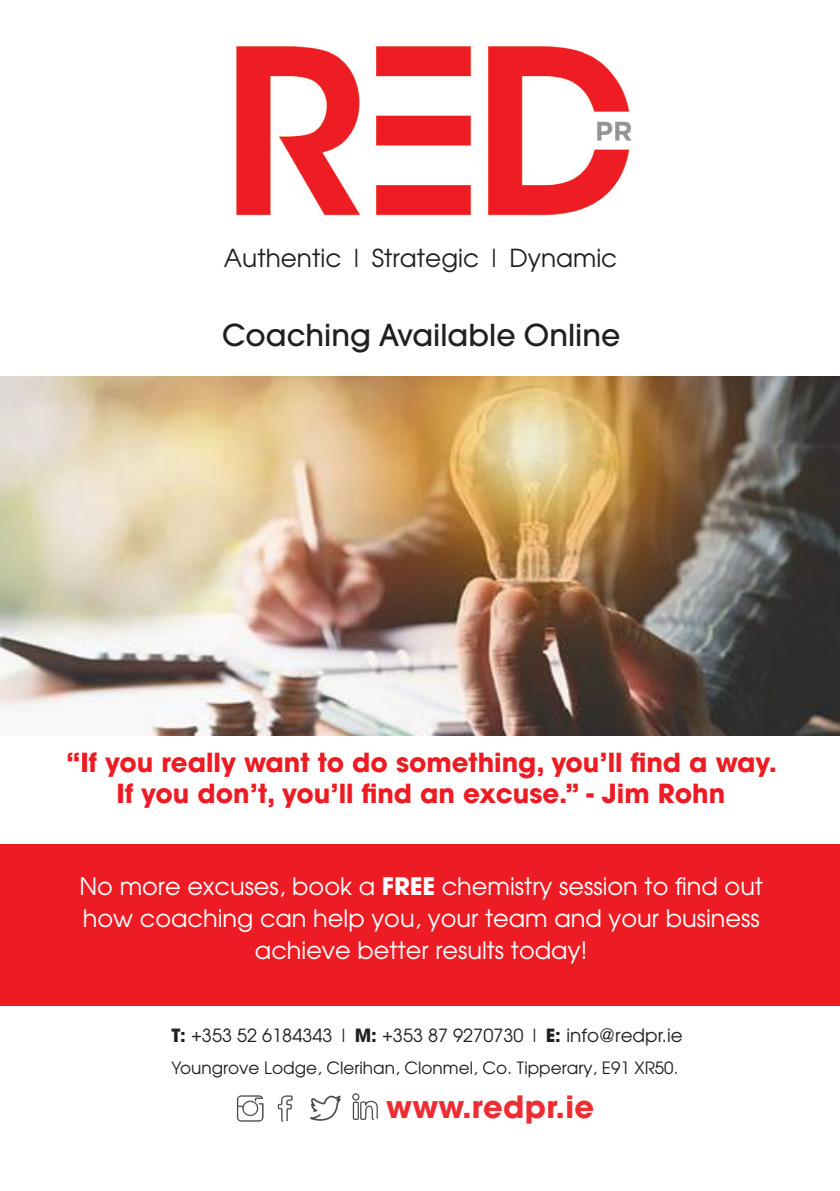
<style>
.page{position:relative;width:840px;height:1191px;background:#fff}
.page>*{position:absolute;margin:0;border:0;box-sizing:border-box;transform-origin:0 0}
.t1{font:700 30.4px "Avant Garde";letter-spacing:.01em;color:#ee2d33}
.t2{font:500 30px "Avant Garde";color:#231f20}
.t3{font:700 26px "Avant Garde";color:#ed1b24}
.t4{font:24.8px "Avant Garde";color:#231f20}
.t5{font:24px/32px "Avant Garde";color:#fff;text-align:center}
.t6{font:18.2px "Avant Garde";color:#231f20}
.t7{font:16.8px "Avant Garde";color:#231f20}
.s1{font-weight:700}
.s2{font-size:18.4px}
</style>
<div class="page">
<div style="left:0;top:844px;width:839px;height:162px;background:#ed1b24"></div>
<img style="left:236px;top:46px;width:396px;height:170px">
<img style="left:0;top:376px;width:839px;height:360px">
<img style="left:277px;top:1095px;width:16px;height:27px">
<img style="left:237px;top:1095px;width:26px;height:27px">
<img style="left:352px;top:1093px;width:26px;height:26px">
<img style="left:310px;top:1095px;width:31px;height:26px">
<p class="t4" style="left:224px;top:243px;width:394px">Authentic | Strategic | Dynamic</p>
<p class="t2" style="left:222px;top:316px;width:399px">Coaching Available Online</p>
<p class="t3" style="left:66px;top:745px;width:712px">“If you really want to do something, you’ll find a way.</p>
<p class="t3" style="left:116px;top:777px;width:609px">If you don’t, you’ll find an excuse.” - Jim Rohn</p>
<p class="t5" style="left:79px;top:869px;width:684px">No more excuses, book a <span class="s1">FREE</span> chemistry session to find out how coaching can help you, your team and your business achieve better results today!</p>
<p class="t6" style="left:171px;top:1023px;width:512px"><span class="s1">T:</span> +353 52 6184343 | <span class="s1">M:</span> +353 87 9270730 | <span class="s1">E:</span> <span class="s2">info@redpr.ie</span></p>
<p class="t7" style="left:171px;top:1057px;width:508px">Youngrove Lodge, Clerihan, Clonmel, Co. Tipperary, E91 XR50.</p>
<p class="t1" style="left:386px;top:1087px;width:209px">www.redpr.ie</p>
</div>
